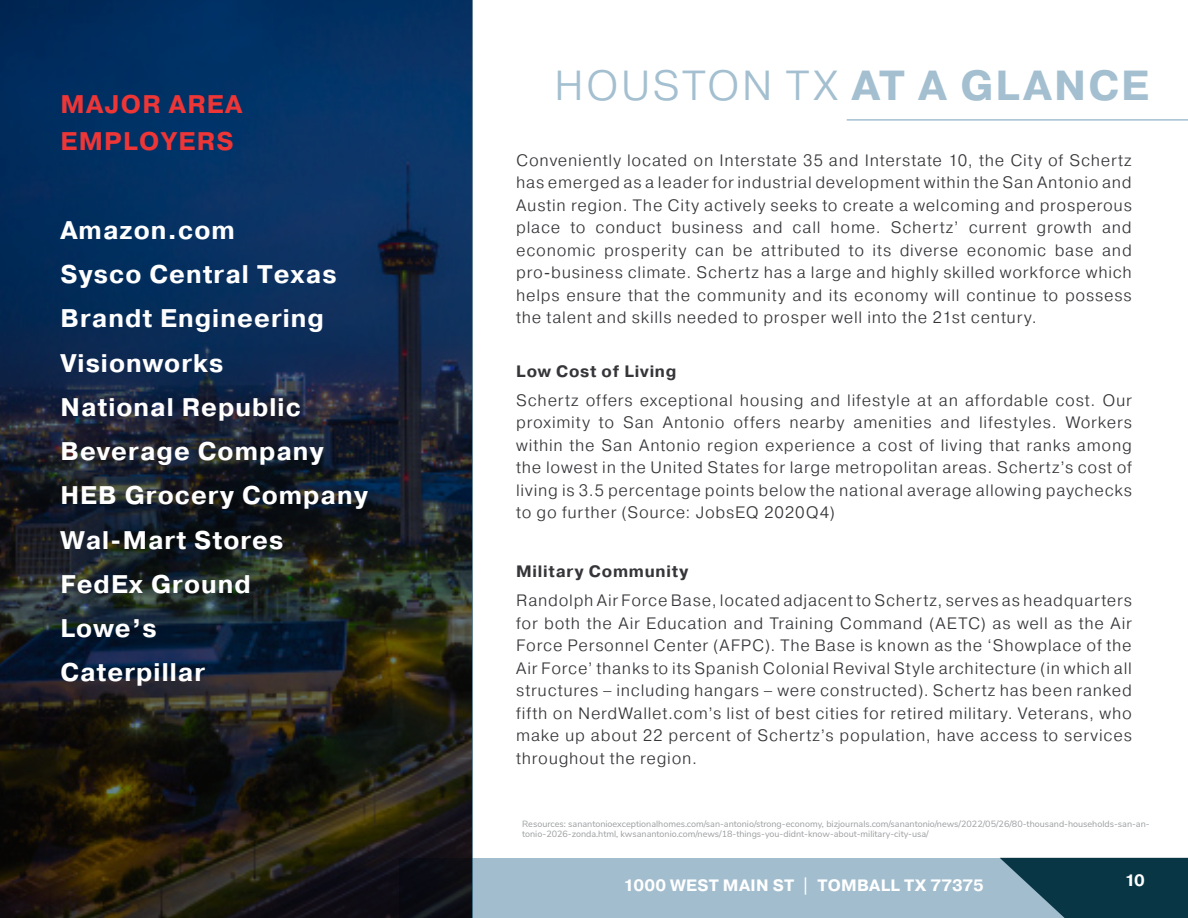
<style>
.page{position:relative;width:1188px;height:918px;background:#fff}
.page>*{position:absolute;margin:0;border:0;box-sizing:border-box;transform-origin:0 0}
.t1{font:300 42px "Pragmatica";letter-spacing:.05em;color:#a3bfd0}
.Body_Text{font:700 25.5px "Pragmatica";letter-spacing:.04em;color:#fff}
.Body_Text-2{font:700 25.5px/37.5px "Pragmatica";letter-spacing:.05em;color:#ee3637}
.Body_Text-3{font:300 16.5px/22.5px "Pragmatica";letter-spacing:.045em;color:#363539;text-align:justify}
.Body_Text-4{font:700 16.5px "Pragmatica";letter-spacing:.045em;color:#363539}
.t2{font:700 16.5px "Pragmatica";letter-spacing:.015em;color:#fff}
.t3{font:9px/10.8px "Nunito Sans";color:#9c9ea0}
.s1{font-weight:700}
</style>
<div class="page">
<div style="left:400px;top:858px;width:788px;height:60px;background:#a2bdce"></div>
<svg style="left:1000px;top:858px;width:188px;height:60px"></svg>
<img style="left:0;top:0;width:471px;height:918px">
<hr style="left:847px;top:119px;width:341px;height:2px;background:#a3bfd0">
<p class="Body_Text-2" style="left:61px;top:86px;width:183px">MAJOR AREA<br>EMPLOYERS</p>
<p class="Body_Text" style="left:60px;top:214px;width:176px">Amazon.com</p>
<p class="Body_Text" style="left:60px;top:258px;width:278px">Sysco Central Texas</p>
<p class="Body_Text" style="left:60px;top:302px;width:265px">Brandt Engineering</p>
<p class="Body_Text" style="left:60px;top:346px;width:164px">Visionworks</p>
<p class="Body_Text" style="left:60px;top:391px;width:242px">National Republic</p>
<p class="Body_Text" style="left:60px;top:435px;width:265px">Beverage Company</p>
<p class="Body_Text" style="left:60px;top:479px;width:309px">HEB Grocery Company</p>
<p class="Body_Text" style="left:60px;top:523px;width:224px">Wal-Mart Stores</p>
<p class="Body_Text" style="left:60px;top:568px;width:192px">FedEx Ground</p>
<p class="Body_Text" style="left:60px;top:612px;width:98px">Lowe’s</p>
<p class="Body_Text" style="left:60px;top:656px;width:146px">Caterpillar</p>
<p class="t1" style="left:554px;top:58px;width:596px">HOUSTON TX <span class="s1">AT A GLANCE</span></p>
<p class="Body_Text-3" style="left:516px;top:149px;width:617px">Conveniently located on Interstate 35 and Interstate 10, the City of Schertz has emerged as a leader for industrial development within the San Antonio and Austin region. The City actively seeks to create a welcoming and prosperous place to conduct business and call home. Schertz’ current growth and economic prosperity can be attributed to its diverse economic base and pro-business climate. Schertz has a large and highly skilled workforce which helps ensure that the community and its economy will continue to possess the talent and skills needed to prosper well into the 21st century.</p>
<p class="Body_Text-4" style="left:516px;top:360px;width:162px">Low Cost of Living</p>
<p class="Body_Text-3" style="left:516px;top:389px;width:617px">Schertz offers exceptional housing and lifestyle at an affordable cost. Our proximity to San Antonio offers nearby amenities and lifestyles. Workers within the San Antonio region experience a cost of living that ranks among the lowest in the United States for large metropolitan areas. Schertz’s cost of living is 3.5 percentage points below the national average allowing paychecks to go further (Source: JobsEQ 2020Q4)</p>
<p class="Body_Text-4" style="left:516px;top:560px;width:174px">Military Community</p>
<p class="Body_Text-3" style="left:516px;top:589px;width:617px">Randolph Air Force Base, located adjacent to Schertz, serves as headquarters for both the Air Education and Training Command (AETC) as well as the Air Force Personnel Center (AFPC). The Base is known as the ‘Showplace of the Air Force’ thanks to its Spanish Colonial Revival Style architecture (in which all structures – including hangars – were constructed). Schertz has been ranked fifth on NerdWallet.com’s list of best cities for retired military. Veterans, who make up about 22 percent of Schertz’s population, have access to services throughout the region.</p>
<p class="t3" style="left:522px;top:818px;width:629px">Resources: sanantonioexceptionalhomes.com/san-antonio/strong-economy, bizjournals.com/sanantonio/news/2022/05/26/80-thousand-households-san-an&shy;tonio-2026-zonda.html, kwsanantonio.com/news/18-things-you-didnt-know-about-military-city-usa/</p>
<p class="t2" style="left:624px;top:875px;width:362px">1000 WEST MAIN ST | TOMBALL TX 77375</p>
<p class="t2" style="left:1125px;top:870px;width:22px">10</p>
</div>
